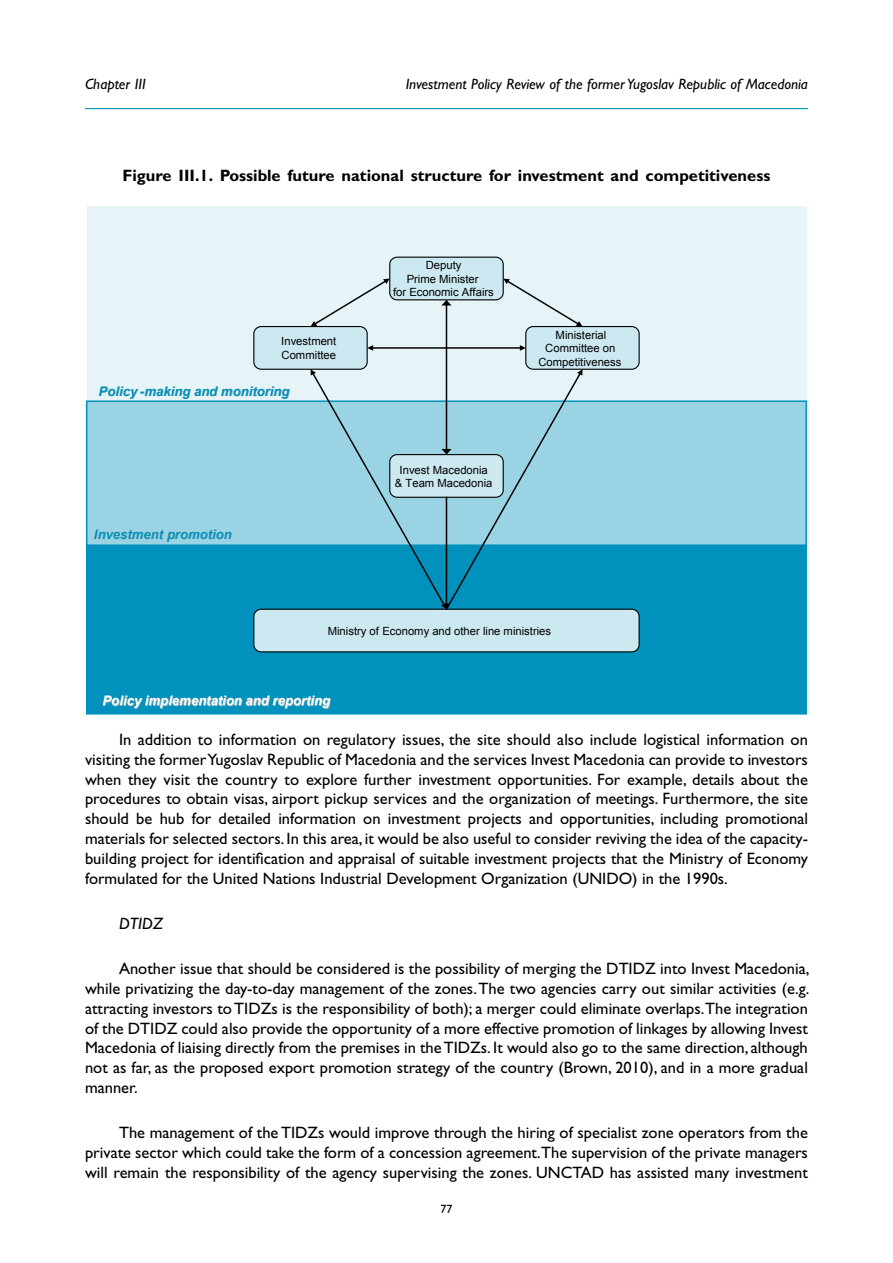
<style>
.page{position:relative;width:893px;height:1263px;background:#fff}
.page>*{position:absolute;margin:0;border:0;box-sizing:border-box;transform-origin:0 0}
.t1{font:16.5px/19.8px "Gill Sans Std";color:#000;text-align:justify}
.t2{font:700 16.5px "Gill Sans Std";color:#000}
.t3{font:italic 16.5px "Gill Sans Std";color:#000}
.t4{font:italic 15px "Gill Sans Std";color:#000}
.t5{font:italic 700 13.2px "Arial";color:#0092bc}
.t6{font:italic 700 13.2px "Arial";color:#fff}
.t7{font:12px "Gill Sans Std";color:#000}
.t8{font:11.25px/13.5px "Arial";color:#000;text-align:center}
</style>
<div class="page">
<hr style="left:85px;top:108px;width:723px;height:1px;background:#0092bc">
<div style="left:87px;top:206px;width:719px;height:195px;background:#e6f4f8"></div>
<div style="left:87px;top:401px;width:719px;height:147px;background:#99d3e4"></div>
<div style="left:87px;top:545px;width:719px;height:169px;background:#0092bc"></div>
<div style="left:86px;top:544px;width:721px;height:171px;border:1px solid #0092bc"></div>
<div style="left:390px;top:257px;width:113px;height:43px;background:#cce9f2;border-radius:7px"></div>
<div style="left:389px;top:257px;width:115px;height:43px;border:1px solid #000;border-radius:7px"></div>
<div style="left:254px;top:327px;width:113px;height:42px;background:#cce9f2;border-radius:7px"></div>
<div style="left:253px;top:326px;width:115px;height:44px;border:1px solid #000;border-radius:7px"></div>
<div style="left:526px;top:327px;width:113px;height:42px;background:#cce9f2;border-radius:7px"></div>
<div style="left:525px;top:326px;width:115px;height:44px;border:1px solid #000;border-radius:7px"></div>
<div style="left:254px;top:609px;width:385px;height:43px;background:#cce9f2;border-radius:7px"></div>
<div style="left:253px;top:609px;width:387px;height:43px;border:1px solid #000;border-radius:7px"></div>
<hr style="left:446px;top:305px;width:1px;height:145px;background:#000">
<svg style="left:441px;top:300px;width:10px;height:5px"></svg>
<svg style="left:311px;top:279px;width:79px;height:48px"></svg>
<svg style="left:503px;top:279px;width:79px;height:48px"></svg>
<hr style="left:372px;top:347px;width:149px;height:2px;background:#000">
<svg style="left:520px;top:345px;width:6px;height:6px"></svg>
<svg style="left:367px;top:345px;width:6px;height:6px"></svg>
<svg style="left:311px;top:369px;width:271px;height:242px"></svg>
<p class="t4" style="left:85px;top:75px;width:62px">Chapter III</p>
<p class="t4" style="left:406px;top:75px;width:404px">Investment Policy Review of the former Yugoslav Republic of Macedonia</p>
<p class="t2" style="left:123px;top:166px;width:649px">Figure III.1. Possible future national structure for investment and competitiveness</p>
<p class="t8" style="left:393px;top:259px;width:102px">Deputy<br>Prime Minister<br>for Economic Affairs</p>
<p class="t8" style="left:281px;top:335px;width:57px;text-align:left">Investment<br>Committee</p>
<p class="t8" style="left:538px;top:328px;width:85px">Ministerial<br>Committee on<br>Competitiveness</p>
<p class="t5" style="left:99px;top:383px;width:192px">Policy -making and monitoring</p>
<p class="t5" style="left:94px;top:525px;width:139px">Investment promotion</p>
<p class="t8" style="left:395px;top:463px;width:99px">Invest Macedonia &amp; Team Macedonia</p>
<p class="t8" style="left:328px;top:624px;width:225px">Ministry of Economy and other line ministries</p>
<p class="t6" style="left:103px;top:692px;width:229px">Policy implementation and reporting</p>
<p class="t1" style="left:85px;top:730px;width:724px;text-indent:34px">In addition to information on regulatory issues, the site should also include logistical information on visiting the former Yugoslav Republic of Macedonia and the services Invest Macedonia can provide to investors when they visit the country to explore further investment opportunities. For example, details about the procedures to obtain visas, airport pickup services and the organization of meetings. Furthermore, the site should be hub for detailed information on investment projects and opportunities, including promotional materials for selected sectors. In this area, it would be also useful to consider reviving the idea of the capacity&shy;building project for identification and appraisal of suitable investment projects that the Ministry of Economy formulated for the United Nations Industrial Development Organization (UNIDO) in the 1990s.</p>
<p class="t3" style="left:119px;top:914px;width:45px">DTIDZ</p>
<p class="t1" style="left:85px;top:959px;width:726px;text-indent:34px">Another issue that should be considered is the possibility of merging the DTIDZ into Invest Macedonia, while privatizing the day-to-day management of the zones. The two agencies carry out similar activities (e.g. attracting investors to TIDZs is the responsibility of both); a merger could eliminate overlaps.The integration of the DTIDZ could also provide the opportunity of a more effective promotion of linkages by allowing Invest Macedonia of liaising directly from the premises in the TIDZs. It would also go to the same direction, although not as far, as the proposed export promotion strategy of the country (Brown, 2010), and in a more gradual manner.</p>
<p class="t1" style="left:85px;top:1123px;width:724px;text-indent:34px">The management of the TIDZs would improve through the hiring of specialist zone operators from the private sector which could take the form of a concession agreement.The supervision of the private managers will remain the responsibility of the agency supervising the zones. UNCTAD has assisted many investment</p>
<p class="t7" style="left:440px;top:1202px;width:13px">77</p>
</div>
